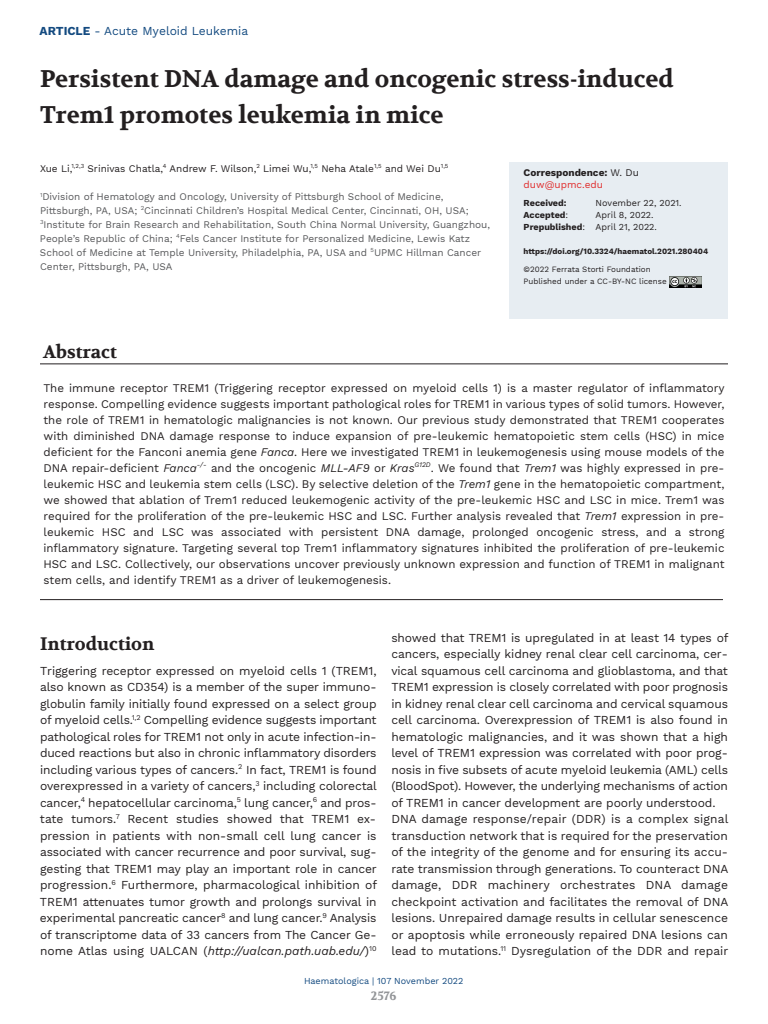
<style>
.page{position:relative;width:768px;height:1024px;background:#fff}
.page>*{position:absolute;margin:0;border:0;box-sizing:border-box;transform-origin:0 0}
.t1{font:700 24px/36px "Volkhov";color:#231f20}
.t2{font:700 18px "Volkhov";color:#231f20}
.t3{font:12px/16.5px "Work Sans";letter-spacing:-.01em;color:#231f20;text-align:justify}
.t4{font:12px "Work Sans";color:#134a80}
.t5{font:700 12px "Volkhov";color:#939598}
.t6{font:11.5px/16px "Work Sans";color:#231f20;text-align:justify}
.t7{font:10px/14px "Work Sans";color:#57585a}
.t8{font:10px "Work Sans";color:#231f20}
.t9{font:700 10px/12px "Work Sans";color:#231f20}
.t10{font:9px/12px "Work Sans";color:#231f20}
.t11{font:9px "Work Sans";color:#134a80}
.t12{font:700 9px "Work Sans";color:#231f20}
.t13{font:8px/12px "Work Sans";color:#231f20}
.t14{font:700 8px "Work Sans";color:#231f20}
.s1{font-weight:700}
.s2{font-weight:400}
.s3{font-weight:400;color:#e02b2b}
.s4{font-style:italic}
</style>
<div class="page">
<hr style="left:40px;top:599px;width:683px;height:1px;background:#231f20">
<hr style="left:40px;top:364px;width:688px;height:1px;background:#231f20">
<div style="left:509px;top:163px;width:219px;height:156px;background:#e7edf2"></div>
<img style="left:670px;top:276px;width:31px;height:11px">
<p class="t4" style="left:40px;top:24px;width:210px"><span class="s1">ARTICLE</span> - Acute Myeloid Leukemia</p>
<h1 class="t1" style="left:40px;top:61px;width:635px">Persistent DNA damage and oncogenic stress-induced<br>Trem1 promotes leukemia in mice</h1>
<p class="t8" style="left:40px;top:163px;width:410px">Xue Li,<sup>1,2,3</sup> Srinivas Chatla,<sup>4</sup> Andrew F. Wilson,<sup>2</sup> Limei Wu,<sup>1,5</sup> Neha Atale<sup>1,5</sup> and Wei Du<sup>1,5</sup></p>
<p class="t7" style="left:40px;top:189px;width:452px"><sup>1</sup>Division of Hematology and Oncology, University of Pittsburgh School of Medicine, Pittsburgh, PA, USA; <sup>2</sup>Cincinnati Children’s Hospital Medical Center, Cincinnati, OH, USA; <sup>3</sup>Institute for Brain Research and Rehabilitation, South China Normal University, Guangzhou, People’s Republic of China; <sup>4</sup>Fels Cancer Institute for Personalized Medicine, Lewis Katz School of Medicine at Temple University, Philadelphia, PA, USA and <sup>5</sup>UPMC Hillman Cancer Center, Pittsburgh, PA, USA</p>
<h2 class="t2" style="left:43px;top:340px;width:75px">Abstract</h2>
<p class="t9" style="left:524px;top:167px;width:117px">Correspondence: <span class="s2">W. Du </span><span class="s3">duw@upmc.edu</span></p>
<p class="t12" style="left:524px;top:198px;width:44px">Received:</p>
<p class="t10" style="left:596px;top:197px;width:88px">November 22, 2021.</p>
<p class="t12" style="left:524px;top:210px;width:46px">Accepted<span class="s2">:</span></p>
<p class="t10" style="left:524px;top:209px;width:135px;text-indent:72px">April 8, 2022.<br><span class="s1">Prepublished</span>: April 21, 2022.</p>
<p class="t14" style="left:524px;top:247px;width:186px">https://doi.org/10.3324/haematol.2021.280404</p>
<p class="t13" style="left:524px;top:264px;width:145px">©2022 Ferrata Storti Foundation<br>Published under a CC-BY-NC license</p>
<p class="t6" style="left:44px;top:380px;width:683px">The immune receptor TREM1 (Triggering receptor expressed on myeloid cells 1) is a master regulator of inflammatory response. Compelling evidence suggests important pathological roles for TREM1 in various types of solid tumors. However, the role of TREM1 in hematologic malignancies is not known. Our previous study demonstrated that TREM1 cooperates with diminished DNA damage response to induce expansion of pre-leukemic hematopoietic stem cells (HSC) in mice deficient for the Fanconi anemia gene <span class="s4">Fanca</span>. Here we investigated TREM1 in leukemogenesis using mouse models of the DNA repair-deficient <span class="s4">Fanca</span><sup>-/-</sup> and the oncogenic <span class="s4">MLL-AF9</span> or <span class="s4">Kras</span><sup>G12D</sup>. We found that <span class="s4">Trem1</span> was highly expressed in pre&shy;leukemic HSC and leukemia stem cells (LSC). By selective deletion of the <span class="s4">Trem1</span> gene in the hematopoietic compartment, we showed that ablation of Trem1 reduced leukemogenic activity of the pre-leukemic HSC and LSC in mice. Trem1 was required for the proliferation of the pre-leukemic HSC and LSC. Further analysis revealed that <span class="s4">Trem1</span> expression in pre&shy;leukemic HSC and LSC was associated with persistent DNA damage, prolonged oncogenic stress, and a strong inflammatory signature. Targeting several top Trem1 inflammatory signatures inhibited the proliferation of pre-leukemic HSC and LSC. Collectively, our observations uncover previously unknown expression and function of TREM1 in malignant stem cells, and identify TREM1 as a driver of leukemogenesis.</p>
<h2 class="t2" style="left:40px;top:632px;width:116px">Introduction</h2>
<p class="t3" style="left:40px;top:663px;width:339px">Triggering receptor expressed on myeloid cells 1 (TREM1, also known as CD354) is a member of the super immuno&shy;globulin family initially found expressed on a select group of myeloid cells.<sup>1,2</sup> Compelling evidence suggests important pathological roles for TREM1 not only in acute infection-in&shy;duced reactions but also in chronic inflammatory disorders including various types of cancers.<sup>2</sup> In fact, TREM1 is found overexpressed in a variety of cancers,<sup>3</sup> including colorectal cancer,<sup>4</sup> hepatocellular carcinoma,<sup>5</sup> lung cancer,<sup>6</sup> and pros&shy;tate tumors.<sup>7</sup> Recent studies showed that TREM1 ex&shy;pression in patients with non-small cell lung cancer is associated with cancer recurrence and poor survival, sug&shy;gesting that TREM1 may play an important role in cancer progression.<sup>6</sup> Furthermore, pharmacological inhibition of TREM1 attenuates tumor growth and prolongs survival in experimental pancreatic cancer<sup>8</sup> and lung cancer.<sup>9</sup> Analysis of transcriptome data of 33 cancers from The Cancer Ge&shy;nome Atlas using UALCAN (<span class="s4">http://ualcan.path.uab.edu/</span>)<sup>10</sup></p>
<p class="t3" style="left:391px;top:630px;width:339px;text-align:left">showed that TREM1 is upregulated in at least 14 types of cancers, especially kidney renal clear cell carcinoma, cer&shy;vical squamous cell carcinoma and glioblastoma, and that TREM1 expression is closely correlated with poor prognosis in kidney renal clear cell carcinoma and cervical squamous cell carcinoma. Overexpression of TREM1 is also found in hematologic malignancies, and it was shown that a high level of TREM1 expression was correlated with poor prog&shy;nosis in five subsets of acute myeloid leukemia (AML) cells (BloodSpot). However, the underlying mechanisms of action of TREM1 in cancer development are poorly understood.<br>DNA damage response/repair (DDR) is a complex signal transduction network that is required for the preservation of the integrity of the genome and for ensuring its accu&shy;rate transmission through generations. To counteract DNA damage, DDR machinery orchestrates DNA damage checkpoint activation and facilitates the removal of DNA lesions. Unrepaired damage results in cellular senescence or apoptosis while erroneously repaired DNA lesions can lead to mutations.<sup>11</sup> Dysregulation of the DDR and repair</p>
<p class="t11" style="left:304px;top:976px;width:161px">Haematologica | 107 November 2022</p>
<p class="t5" style="left:371px;top:988px;width:27px">2576</p>
</div>
